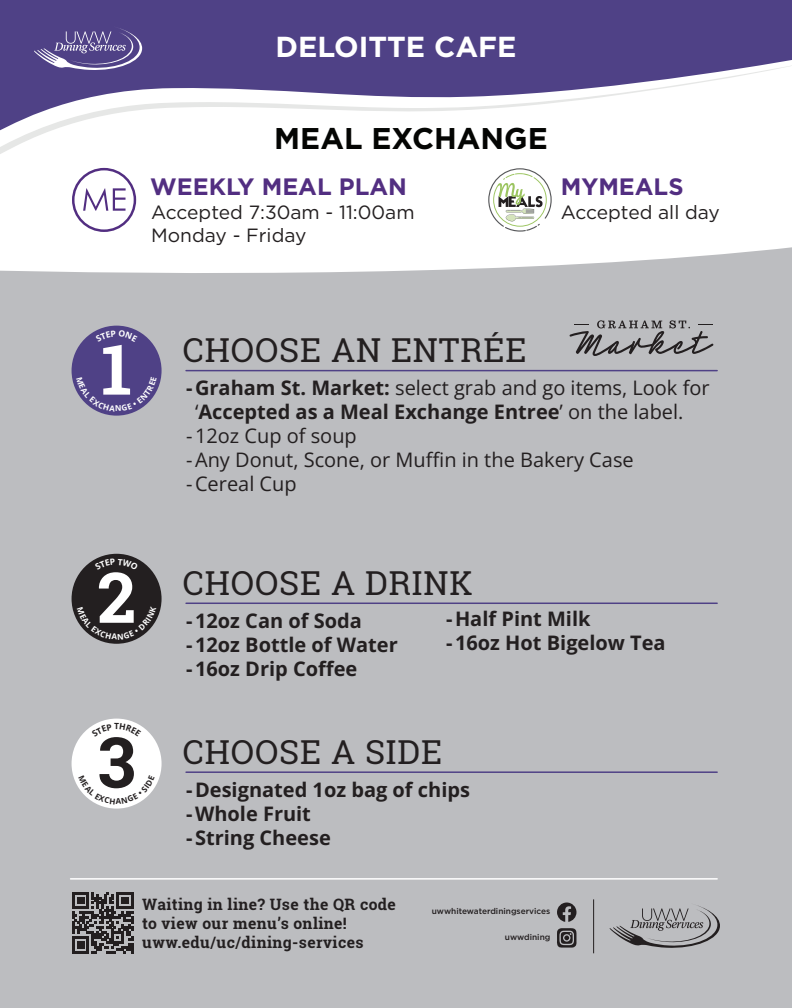
<style>
.page{position:relative;width:792px;height:1008px;background:#bcbdc0}
.page>*{position:absolute;margin:0;border:0;box-sizing:border-box;transform-origin:0 0}
.t1{font:700 70.05px "Roboto Slab";color:#fff}
.t2{font:700 70.05px "Roboto Slab";color:#231f20}
.t3{font:33px "Roboto Slab";letter-spacing:.025em;color:#231f20}
.t4{font:700 29.95px "Gotham";color:#040503}
.t5{font:700 28.9px "Gotham";color:#fff}
.t6{font:700 23.7px "Gotham";color:#522e81}
.t7{font:700 20px/24px "Open Sans";color:#231f20}
.t8{font:20px "Open Sans";color:#231f20}
.t9{font:19.15px "Gotham";color:#231f20}
.t10{font:700 15.7px/18.9px "Roboto Slab";letter-spacing:.025em;color:#231f20}
.t11{font:500 8.3px "Gotham";color:#231f20}
.s1{font-weight:700}
.s2{font-weight:400}
</style>
<div class="page">
<div style="left:0;top:158px;width:792px;height:115px;background:#fff"></div>
<svg style="left:569px;top:320px;width:145px;height:36px"></svg>
<div style="left:0;top:0;width:792px;height:63px;background:#4f4186"></div>
<svg style="left:0;top:63px;width:792px;height:95px;background:#cbc7db"></svg>
<svg style="left:488px;top:168px;width:64px;height:64px;background:#dde0d7"></svg>
<svg style="left:72px;top:168px;width:64px;height:64px;background:#ded7e7"></svg>
<hr style="left:71px;top:878px;width:646px;height:2px;background:#fff">
<svg style="left:72px;top:892px;width:61px;height:61px"></svg>
<svg style="left:557px;top:928px;width:20px;height:20px"></svg>
<svg style="left:557px;top:903px;width:19px;height:19px"></svg>
<hr style="left:593px;top:899px;width:1px;height:54px;background:#231f20">
<div style="left:72px;top:326px;width:90px;height:90px;background:#4f4186;border-radius:50%"></div>
<hr style="left:186px;top:370px;width:531px;height:1px;background:#4f4186">
<hr style="left:186px;top:603px;width:531px;height:1px;background:#4f4186">
<div style="left:72px;top:554px;width:90px;height:90px;background:#231f20;border-radius:50%"></div>
<hr style="left:186px;top:771px;width:531px;height:2px;background:#4f4186">
<div style="left:72px;top:719px;width:90px;height:90px;background:#fff;border-radius:50%"></div>
<svg style="left:610px;top:905px;width:110px;height:43px"></svg>
<svg style="left:34px;top:26px;width:108px;height:44px;background:#6c609a"></svg>
<svg style="left:76px;top:390px;width:81px;height:21px"></svg>
<svg style="left:77px;top:620px;width:79px;height:20px"></svg>
<svg style="left:78px;top:787px;width:77px;height:17px"></svg>
<h3 class="t5" style="left:275px;top:28px;width:243px">DELOITTE CAFE</h3>
<h3 class="t4" style="left:274px;top:119px;width:275px">MEAL EXCHANGE</h3>
<p class="t6" style="left:150px;top:171px;width:258px">WEEKLY MEAL PLAN</p>
<p class="t9" style="left:151px;top:200px;width:265px">Accepted 7:30am - 11:00am</p>
<p class="t9" style="left:561px;top:200px;width:161px">Accepted all day</p>
<p class="t9" style="left:151px;top:223px;width:157px">Monday - Friday</p>
<p class="t6" style="left:561px;top:171px;width:124px">MYMEALS</p>
<h1 class="t1" style="left:101px;top:321px;width:32px">1</h1>
<h2 class="t3" style="left:183px;top:327px;width:345px">CHOOSE AN ENTRÉE</h2>
<p class="t8" style="left:186px;top:374px;width:525px"><span class="s1">-Graham St. Market:</span> select grab and go items, Look for</p>
<p class="t7" style="left:195px;top:399px;width:490px"><span class="s2">‘</span>Accepted as a Meal Exchange Entree<span class="s2">’ on the label.</span></p>
<p class="t8" style="left:186px;top:422px;width:172px">-12oz Cup of soup</p>
<p class="t8" style="left:186px;top:446px;width:449px">-Any Donut, Scone, or Muffin in the Bakery Case</p>
<p class="t8" style="left:186px;top:470px;width:112px">-Cereal Cup</p>
<h1 class="t1" style="left:97px;top:549px;width:40px">2</h1>
<h2 class="t3" style="left:183px;top:560px;width:292px">CHOOSE A DRINK</h2>
<p class="t7" style="left:186px;top:608px;width:213px">-12oz Can of Soda -12oz Bottle of Water -16oz Drip Coffee</p>
<p class="t7" style="left:446px;top:606px;width:221px">-Half Pint Milk<br>-16oz Hot Bigelow Tea</p>
<h1 class="t2" style="left:98px;top:714px;width:40px">3</h1>
<h2 class="t3" style="left:183px;top:729px;width:261px">CHOOSE A SIDE</h2>
<p class="t7" style="left:186px;top:777px;width:286px">-Designated 1oz bag of chips -Whole Fruit<br>-String Cheese</p>
<p class="t10" style="left:142px;top:895px;width:255px">Waiting in line? Use the QR code to view our menu’s online! uww.edu/uc/dining-services</p>
<p class="t11" style="left:432px;top:906px;width:120px">uwwhitewaterdiningservices</p>
<p class="t11" style="left:505px;top:932px;width:47px">uwwdining</p>
</div>
